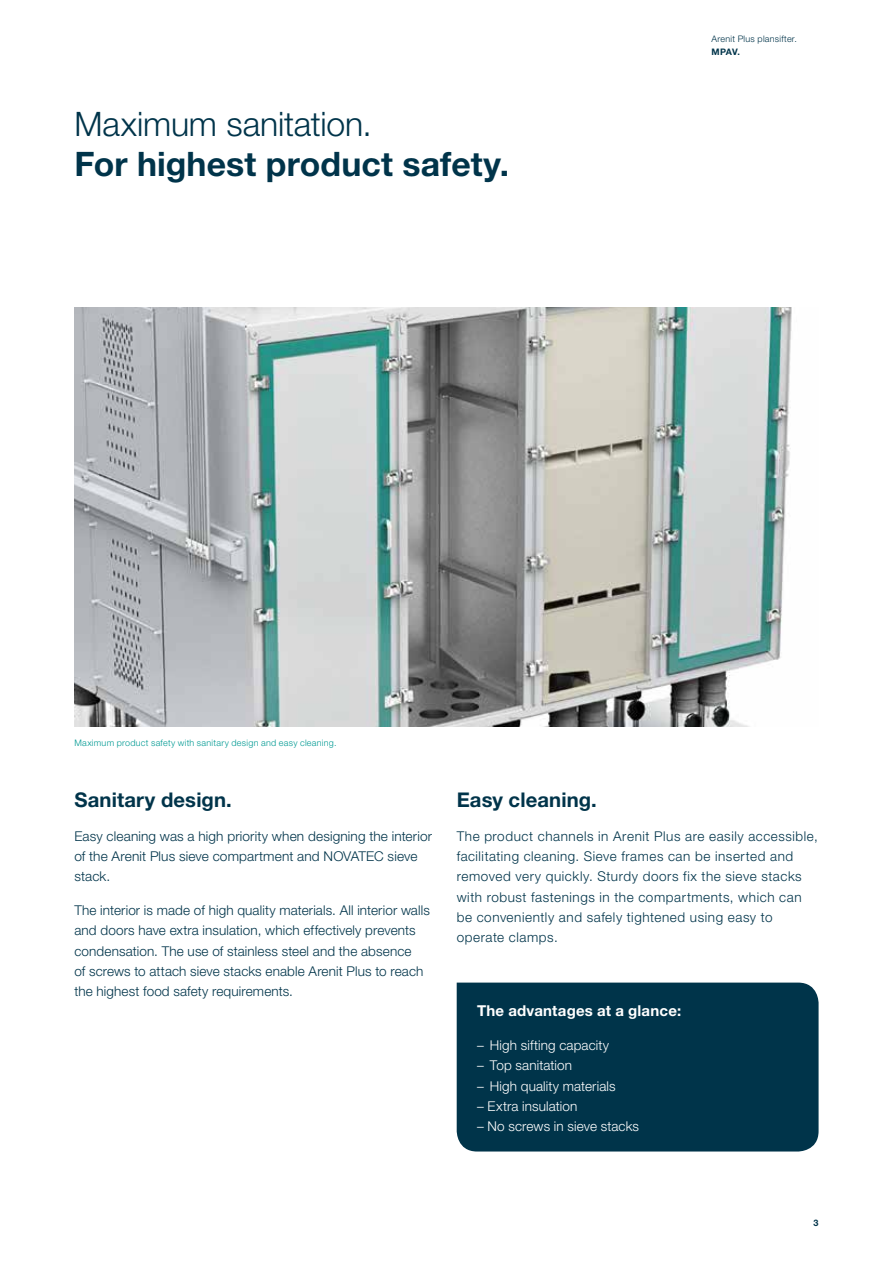
<style>
.page{position:relative;width:893px;height:1263px;background:#fff}
.page>*{position:absolute;margin:0;border:0;box-sizing:border-box;transform-origin:0 0}
.t1{font:700 33.75px "Helvetica Neue LT Pro";letter-spacing:.005em;color:#00344a}
.t2{font:300 33.75px "Helvetica Neue LT Pro";letter-spacing:-.005em;color:#00344a}
.t3{font:700 20.25px "Helvetica Neue LT Pro";letter-spacing:.005em;color:#00344a}
.t4{font:700 15px "Helvetica Neue LT Pro";letter-spacing:.015em;color:#fff}
.t5{font:300 13.5px/20.2px "Helvetica Neue LT Pro";letter-spacing:.015em;color:#00344a}
.t6{font:300 13.5px/20.2px "Helvetica Neue LT Pro";letter-spacing:.04em;color:#00344a}
.t7{font:300 13.5px "Helvetica Neue LT Pro";letter-spacing:.01em;color:#fff}
.t8{font:300 9px "Helvetica Neue LT Pro";letter-spacing:.03em;color:#009a93}
.t9{font:300 9px "Helvetica Neue LT Pro";letter-spacing:.03em;color:#00344a}
.t10{font:700 9px "Helvetica Neue LT Pro";color:#00344a}
</style>
<div class="page">
<img style="left:74px;top:307px;width:718px;height:419px">
<div style="left:457px;top:982px;width:362px;height:169px;background:#00344a"></div>
<h1 class="t2" style="left:74px;top:103px;width:299px">Maximum sanitation.</h1>
<h1 class="t1" style="left:74px;top:143px;width:436px">For highest product safety.</h1>
<p class="t9" style="left:711px;top:33px;width:87px">Arenit Plus plansifter.</p>
<p class="t10" style="left:711px;top:46px;width:30px">MPAV.</p>
<p class="t8" style="left:74px;top:737px;width:264px">Maximum product safety with sanitary design and easy cleaning.</p>
<h2 class="t3" style="left:74px;top:787px;width:159px">Sanitary design.</h2>
<p class="t5" style="left:74px;top:826px;width:359px">Easy cleaning was a high priority when designing the interior of the Arenit Plus sieve compartment and NOVATEC sieve stack.</p>
<p class="t5" style="left:74px;top:900px;width:357px">The interior is made of high quality materials. All interior walls and doors have extra insulation, which effectively prevents condensation. The use of stainless steel and the absence<br>of screws to attach sieve stacks enable Arenit Plus to reach the highest food safety requirements.</p>
<h2 class="t3" style="left:457px;top:787px;width:142px">Easy cleaning.</h2>
<p class="t6" style="left:457px;top:826px;width:363px">The product channels in Arenit Plus are easily accessible, facilitating cleaning. Sieve frames can be inserted and removed very quickly. Sturdy doors fix the sieve stacks with robust fastenings in the compartments, which can be conveniently and safely tightened using easy to operate clamps.</p>
<p class="t4" style="left:477px;top:1001px;width:206px">The advantages at a glance:</p>
<p class="t7" style="left:477px;top:1037px;width:133px">– High sifting capacity</p>
<p class="t7" style="left:477px;top:1057px;width:96px">– Top sanitation</p>
<p class="t7" style="left:477px;top:1077px;width:140px">– High quality materials</p>
<p class="t7" style="left:477px;top:1098px;width:102px">– Extra insulation</p>
<p class="t7" style="left:477px;top:1118px;width:163px">– No screws in sieve stacks</p>
<p class="t10" style="left:813px;top:1217px;width:7px">3</p>
</div>
